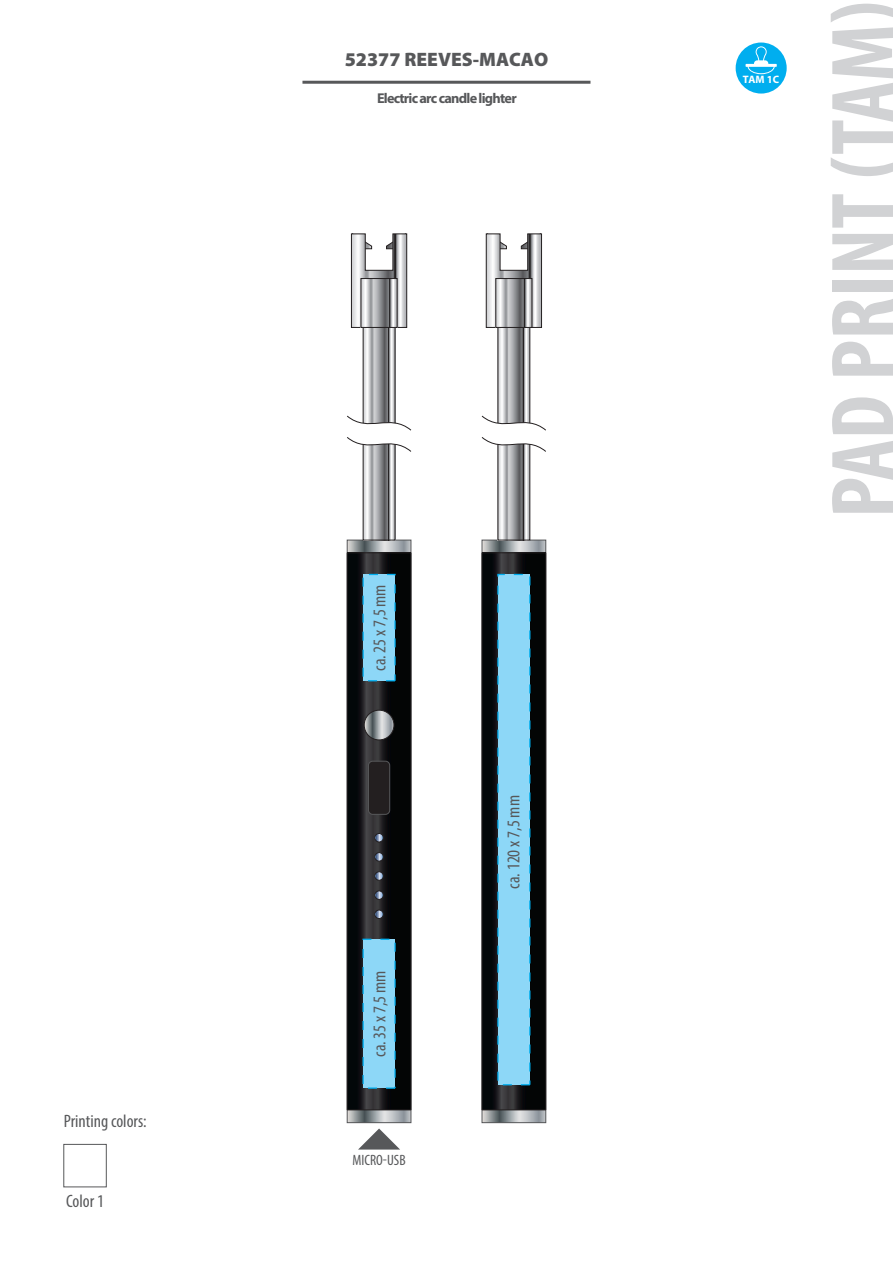
<style>
.page{position:relative;width:893px;height:1263px;background:#fff}
.page>*{position:absolute;margin:0;border:0;box-sizing:border-box;transform-origin:0 0}
.t1{font:700 condensed 90px "Myriad Pro";color:#d1d2d4}
.t2{font:900 19.5px "Myriad Pro";color:#57585a}
.t3{font:condensed 18px "Myriad Pro";color:#57585a}
.t4{font:condensed 15px "Myriad Pro";color:#57585a}
.t5{font:700 14.25px "Myriad Pro";letter-spacing:-.055em;color:#57585a}
.t6{font:700 10.8px "Myriad Pro";color:#fff}
</style>
<div class="page">
<hr style="left:302px;top:81px;width:288px;height:3px;background:#57585a">
<svg style="left:349px;top:542px;width:60px;height:579px"></svg>
<svg style="left:349px;top:554px;width:60px;height:554px;background:#0f1112"></svg>
<div style="left:347px;top:552px;width:64px;height:558px;border:1px solid #231f20"></div>
<svg style="left:358px;top:1128px;width:42px;height:21px"></svg>
<svg style="left:364px;top:710px;width:30px;height:30px"></svg>
<div style="left:364px;top:710px;width:30px;height:30px;border:1px solid #231f20;border-radius:50%"></div>
<div style="left:368px;top:761px;width:22px;height:53px;background:#231f20;border-radius:4px"></div>
<div style="left:368px;top:761px;width:22px;height:54px;border:1px solid #57585a;border-radius:4px"></div>
<svg style="left:375px;top:833px;width:8px;height:9px"></svg>
<div style="left:374px;top:833px;width:10px;height:9px;border:1px solid #231f20;border-radius:50%"></div>
<svg style="left:375px;top:854px;width:8px;height:7px"></svg>
<div style="left:374px;top:852px;width:10px;height:9px;border:1px solid #231f20;border-radius:50%"></div>
<svg style="left:376px;top:873px;width:6px;height:6px"></svg>
<div style="left:374px;top:871px;width:10px;height:10px;border:1px solid #231f20;border-radius:50%"></div>
<svg style="left:376px;top:892px;width:6px;height:6px"></svg>
<div style="left:374px;top:890px;width:10px;height:10px;border:1px solid #231f20;border-radius:50%"></div>
<svg style="left:375px;top:910px;width:8px;height:7px"></svg>
<div style="left:374px;top:910px;width:10px;height:9px;border:1px solid #231f20;border-radius:50%"></div>
<svg style="left:365px;top:329px;width:28px;height:209px;background:#a8a9ab"></svg>
<svg style="left:351px;top:233px;width:56px;height:95px"></svg>
<svg style="left:363px;top:280px;width:32px;height:46px"></svg>
<div style="left:361px;top:278px;width:36px;height:50px;border:1px solid #231f20"></div>
<svg style="left:347px;top:413px;width:65px;height:42px"></svg>
<svg style="left:484px;top:542px;width:60px;height:579px"></svg>
<svg style="left:484px;top:554px;width:60px;height:554px;background:#070b0d"></svg>
<div style="left:482px;top:552px;width:64px;height:558px;border:1px solid #231f20"></div>
<svg style="left:500px;top:329px;width:28px;height:209px;background:#a7a8ab"></svg>
<div style="left:498px;top:327px;width:32px;height:213px;border:1px solid #231f20"></div>
<svg style="left:485px;top:233px;width:57px;height:95px"></svg>
<svg style="left:497px;top:280px;width:33px;height:46px;background:#a9aaad"></svg>
<div style="left:495px;top:278px;width:37px;height:50px;border:1px solid #231f20"></div>
<svg style="left:481px;top:413px;width:65px;height:42px"></svg>
<div style="left:736px;top:43px;width:51px;height:51px;background:#00aeef;border-radius:50%"></div>
<svg style="left:746px;top:46px;width:31px;height:28px"></svg>
<div style="left:363px;top:574px;width:32px;height:107px;background:#8dd7f7"></div>
<div style="left:498px;top:574px;width:32px;height:511px;background:#8dd7f7"></div>
<div style="left:363px;top:939px;width:32px;height:149px;background:#8dd7f7"></div>
<div style="left:362px;top:574px;width:34px;height:107px;border:1px dashed #00aeef"></div>
<div style="left:497px;top:574px;width:33px;height:511px;border:1px dashed #00aeef"></div>
<div style="left:362px;top:939px;width:34px;height:150px;border:1px dashed #00aeef"></div>
<div style="left:63px;top:1144px;width:44px;height:43px;border:1px solid #57585a"></div>
<p class="t3" style="left:64px;top:1110px;width:84px">Printing colors:</p>
<p class="t3" style="left:66px;top:1190px;width:39px">Color 1</p>
<p class="t2" style="left:345px;top:47px;width:205px">52377 REEVES-MACAO</p>
<p class="t5" style="left:377px;top:89px;width:141px">Electric arc candle lighter</p>
<p class="t3" style="left:369px;top:671px;width:88px;rotate:-90deg">ca. 25 x 7,5 mm</p>
<p class="t3" style="left:369px;top:1057px;width:88px;rotate:-90deg">ca. 35 x 7,5 mm</p>
<p class="t4" style="left:353px;top:1151px;width:55px">MICRO-USB</p>
<p class="t3" style="left:503px;top:889px;width:95px;rotate:-90deg">ca. 120 x 7,5 mm</p>
<p class="t6" style="left:743px;top:73px;width:38px">TAM 1C</p>
<h1 class="t1" style="left:807px;top:518px;width:519px;rotate:-90deg">PAD PRINT (TAM)</h1>
</div>
